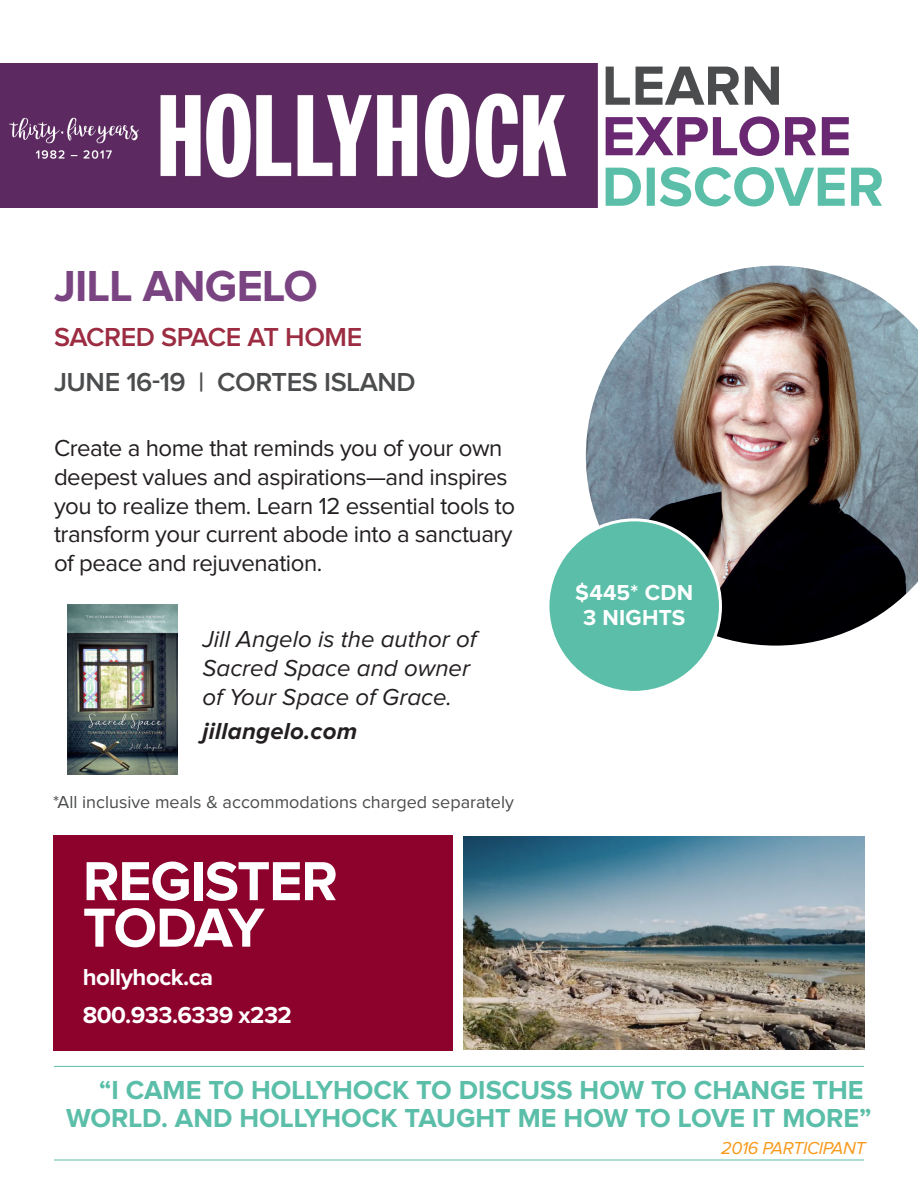
<style>
.page{position:relative;width:918px;height:1188px;background:#fff}
.page>*{position:absolute;margin:0;border:0;box-sizing:border-box;transform-origin:0 0}
.t1{font:700 57px/46.5px "Proxima Nova";letter-spacing:-.02em;color:#fff}
.t2{font:700 45px "Proxima Nova";letter-spacing:-.015em;color:#7a4381}
.tuition{font:700 27px/28.5px "Proxima Nova";color:#5abea8;text-align:right}
.t3{font:600 27px "Proxima Nova";letter-spacing:-.015em;color:#4b4c4d}
.t4{font:600 27px "Proxima Nova";letter-spacing:-.015em;color:#9c2c41}
.program_description{font:24px/28.8px "Proxima Nova";letter-spacing:-.02em;color:#231f20}
.Presenter_bio{font:italic 24px/28.8px "Proxima Nova";color:#231f20}
.t5{font:700 24px "Proxima Nova";letter-spacing:-.02em;color:#fff}
.Presenter_bio-2{font:italic 700 24px "Proxima Nova";letter-spacing:.01em;color:#231f20}
.t6{font:700 22.5px "Proxima Nova";letter-spacing:.01em;color:#fff}
.t7{font:18px "Proxima Nova";color:#4b4c4d}
.tuition-2{font:italic 18px "Proxima Nova";letter-spacing:-.02em;color:#f89a1c}
</style>
<div class="page">
<img style="left:0;top:64px;width:597px;height:144px">
<svg style="left:606px;top:167px;width:276px;height:39px"></svg>
<svg style="left:606px;top:116px;width:243px;height:40px"></svg>
<svg style="left:606px;top:67px;width:173px;height:38px"></svg>
<img style="left:586px;top:266px;width:332px;height:380px">
<div style="left:548px;top:520px;width:172px;height:172px;background:#5abea8;border-radius:50%"></div>
<hr style="left:54px;top:1066px;width:810px;height:1px;background:#5abea8">
<hr style="left:54px;top:1160px;width:810px;height:1px;background:#5abea8">
<img style="left:463px;top:836px;width:402px;height:214px">
<div style="left:53px;top:836px;width:399px;height:215px;background:#8d012d"></div>
<img style="left:68px;top:605px;width:109px;height:169px">
<p class="t2" style="left:54px;top:261px;width:265px">JILL ANGELO</p>
<p class="t4" style="left:54px;top:322px;width:310px">SACRED SPACE AT HOME</p>
<p class="t3" style="left:54px;top:367px;width:363px">JUNE 16-19 | CORTES ISLAND</p>
<p class="program_description" style="left:54px;top:434px;width:463px">Create a home that reminds you of your own deepest values and aspirations—and inspires you to realize them. Learn 12 essential tools to transform your current abode into a sanctuary of peace and rejuvenation.</p>
<p class="Presenter_bio" style="left:202px;top:625px;width:276px">Jill Angelo is the author of<br>Sacred Space and owner of Your Space of Grace.</p>
<p class="Presenter_bio-2" style="left:202px;top:718px;width:156px">jillangelo.com</p>
<p class="t7" style="left:53px;top:792px;width:462px">*All inclusive meals &amp; accommodations charged separately</p>
<p class="t1" style="left:83px;top:859px;width:257px">REGISTER<br>TODAY</p>
<p class="t5" style="left:83px;top:963px;width:132px">hollyhock.ca</p>
<p class="t5" style="left:83px;top:1002px;width:211px">800.933.6339 x232</p>
<p class="t6" style="left:575px;top:580px;width:119px">$445* CDN</p>
<p class="t6" style="left:583px;top:605px;width:104px">3 NIGHTS</p>
<p class="tuition" style="left:66px;top:1076px;width:807px">“I CAME TO HOLLYHOCK TO DISCUSS HOW TO CHANGE THE<br>WORLD. AND HOLLYHOCK TAUGHT ME HOW TO LOVE IT MORE”</p>
<p class="tuition-2" style="left:721px;top:1138px;width:146px">2016 PARTICIPANT</p>
</div>
